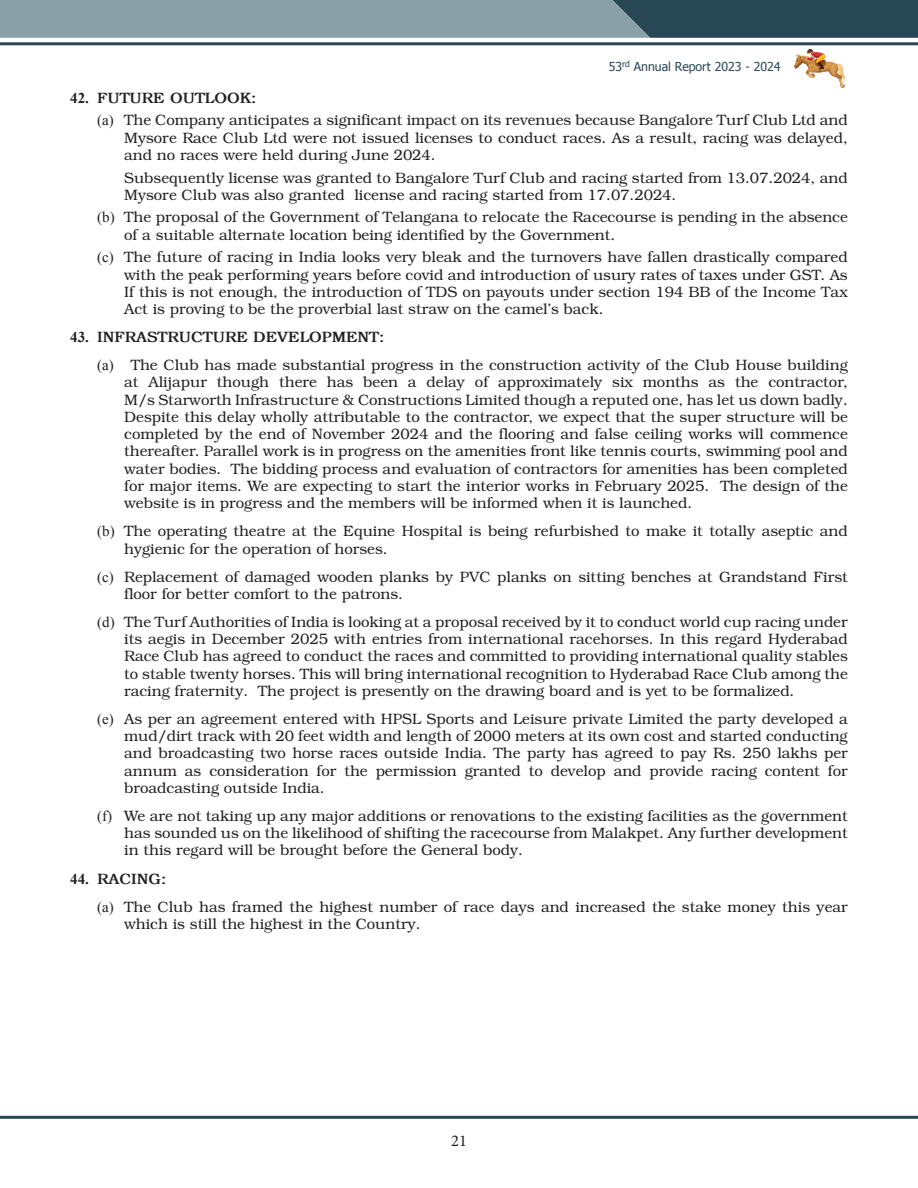
<style>
.page{position:relative;width:918px;height:1188px;background:#fff}
.page>*{position:absolute;margin:0;border:0;box-sizing:border-box;transform-origin:0 0}
.t1{font:16.5px "Minion Pro";color:#221f1f}
.t2{font:15px/17.2px "Bookman";color:#221f1f}
.t3{font:12.3px "Tahoma";color:#294855}
.s1{font-family:"Times New Roman";font-weight:700}
.s2{font-weight:700}
.s3{font-family:"Times New Roman"}
</style>
<div class="page">
<hr style="left:0;top:42px;width:918px;height:3px;background:#294855">
<svg style="left:0;top:0;width:918px;height:38px;background:#6c858e"></svg>
<hr style="left:0;top:1116px;width:918px;height:3px;background:#294855">
<svg style="left:794px;top:49px;width:52px;height:39px"></svg>
<p class="t3" style="left:609px;top:62px;width:173px">53<sup>rd</sup> Annual Report 2023 - 2024</p>
<p class="t2" style="left:97px;top:88px;width:752px;line-height:22.6px;text-indent:-27px"><span class="s1">42.</span> <span class="s2">FUTURE OUTLOOK:<br></span><span class="s3">(a)</span> The Company anticipates a significant impact on its revenues because Bangalore Turf Club Ltd and</p>
<p class="t2" style="left:124px;top:130px;width:725px">Mysore Race Club Ltd were not issued licenses to conduct races. As a result, racing was delayed, and no races were held during June 2024.</p>
<p class="t2" style="left:124px;top:170px;width:725px">Subsequently license was granted to Bangalore Turf Club and racing started from 13.07.2024, and<br>Mysore Club was also granted license and racing started from 17.07.2024.</p>
<p class="t2" style="left:124px;top:210px;width:725px;text-indent:-27px"><span class="s3">(b)</span> The proposal of the Government of Telangana to relocate the Racecourse is pending in the absence of a suitable alternate location being identified by the Government.</p>
<p class="t2" style="left:124px;top:250px;width:725px;text-align:justify;text-indent:-27px"><span class="s3">(c)</span> The future of racing in India looks very bleak and the turnovers have fallen drastically compared with the peak performing years before covid and introduction of usury rates of taxes under GST. As If this is not enough, the introduction of TDS on payouts under section 194 BB of the Income Tax Act is proving to be the proverbial last straw on the camel’s back.</p>
<p class="t2" style="left:97px;top:325px;width:752px;line-height:28px;text-indent:-27px"><span class="s1">43.</span> <span class="s2">INFRASTRUCTURE DEVELOPMENT:<br></span><span class="s3">(a)</span> The Club has made substantial progress in the construction activity of the Club House building</p>
<p class="t2" style="left:124px;top:375px;width:725px;text-align:justify">at Alijapur though there has been a delay of approximately six months as the contractor, M/s Starworth Infrastructure &amp; Constructions Limited though a reputed one, has let us down badly.<br>Despite this delay wholly attributable to the contractor, we expect that the super structure will be completed by the end of November 2024 and the flooring and false ceiling works will commence thereafter. Parallel work is in progress on the amenities front like tennis courts, swimming pool and water bodies. The bidding process and evaluation of contractors for amenities has been completed for major items. We are expecting to start the interior works in February 2025. The design of the website is in progress and the members will be informed when it is launched.</p>
<p class="t2" style="left:124px;top:524px;width:725px;text-indent:-27px"><span class="s3">(b)</span> The operating theatre at the Equine Hospital is being refurbished to make it totally aseptic and hygienic for the operation of horses.</p>
<p class="t2" style="left:124px;top:569px;width:725px;text-indent:-27px"><span class="s3">(c)</span> Replacement of damaged wooden planks by PVC planks on sitting benches at Grandstand First floor for better comfort to the patrons.</p>
<p class="t2" style="left:124px;top:615px;width:725px;text-align:justify;text-indent:-27px"><span class="s3">(d)</span> The Turf Authorities of India is looking at a proposal received by it to conduct world cup racing under its aegis in December 2025 with entries from international racehorses. In this regard Hyderabad Race Club has agreed to conduct the races and committed to providing international quality stables to stable twenty horses. This will bring international recognition to Hyderabad Race Club among the racing fraternity. The project is presently on the drawing board and is yet to be formalized.</p>
<p class="t2" style="left:124px;top:712px;width:725px;text-align:justify;text-indent:-27px"><span class="s3">(e)</span> As per an agreement entered with HPSL Sports and Leisure private Limited the party developed a mud/dirt track with 20 feet width and length of 2000 meters at its own cost and started conducting and broadcasting two horse races outside India. The party has agreed to pay Rs. 250 lakhs per annum as consideration for the permission granted to develop and provide racing content for broadcasting outside India.</p>
<p class="t2" style="left:124px;top:809px;width:725px;text-align:justify;text-indent:-27px"><span class="s3">(f)</span> We are not taking up any major additions or renovations to the existing facilities as the government has sounded us on the likelihood of shifting the racecourse from Malakpet. Any further development in this regard will be brought before the General body.</p>
<p class="t2" style="left:97px;top:866px;width:752px;line-height:28px;text-indent:-27px"><span class="s1">44.</span> <span class="s2">RACING:<br></span><span class="s3">(a)</span> The Club has framed the highest number of race days and increased the stake money this year</p>
<p class="t2" style="left:124px;top:917px;width:298px">which is still the highest in the Country.</p>
<p class="t1" style="left:451px;top:1131px;width:17px">21</p>
</div>
